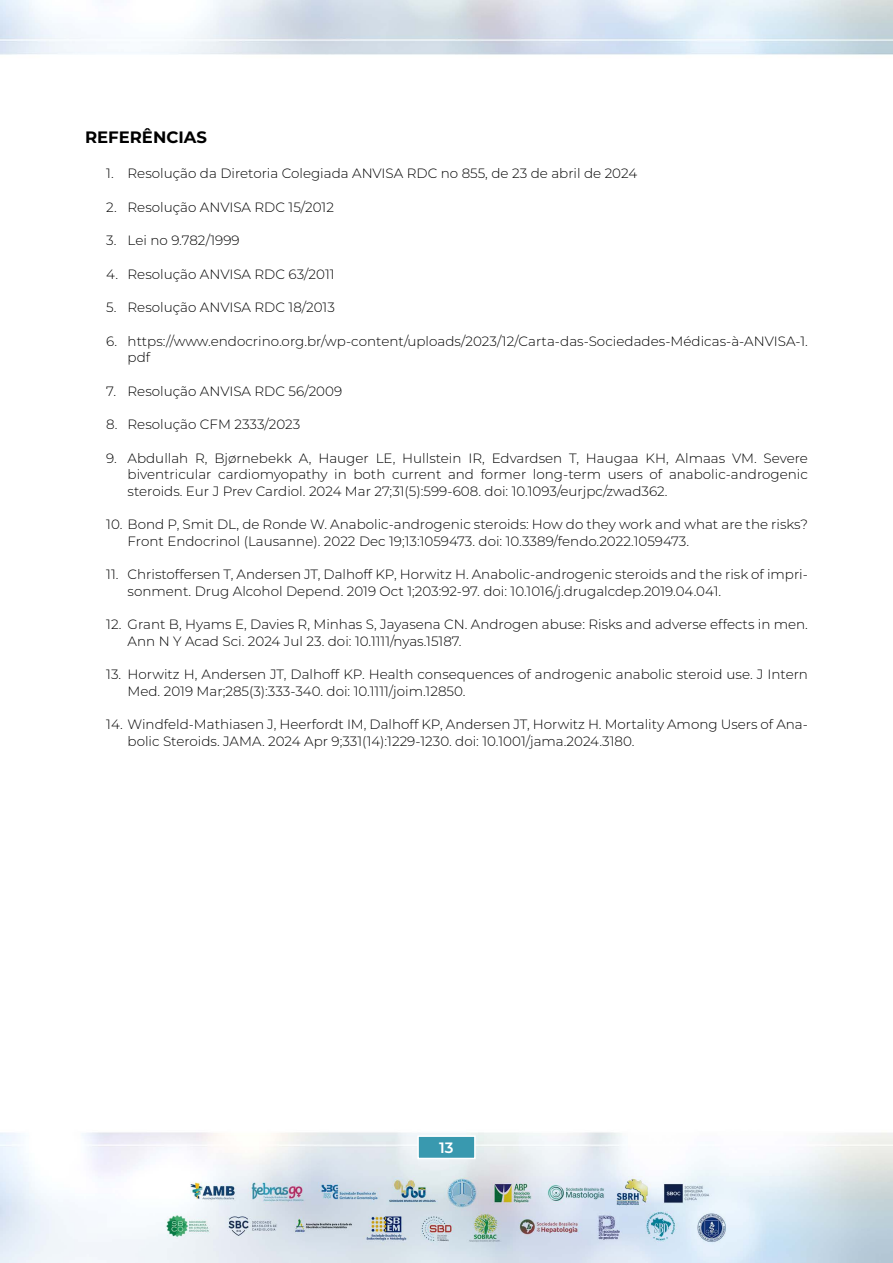
<style>
.page{position:relative;width:893px;height:1263px;background:#fff}
.page>*{position:absolute;margin:0;border:0;box-sizing:border-box;transform-origin:0 0}
.t1{font:700 16.5px "Montserrat";color:#000}
.t2{font:600 15px "Montserrat";color:#fff}
.t3{font:300 13.5px/16.5px "Montserrat";color:#000}
</style>
<div class="page">
<img style="left:0;top:0;width:893px;height:1263px">
<div style="left:418px;top:1136px;width:57px;height:22px;background:#3999af"></div>
<div style="left:417px;top:1135px;width:59px;height:24px;border:2px solid #fff"></div>
<p class="t1" style="left:85px;top:125px;width:124px">REFERÊNCIAS</p>
<p class="t3" style="left:106px;top:165px;width:532px">1. Resolução da Diretoria Colegiada ANVISA RDC no 855, de 23 de abril de 2024</p>
<p class="t3" style="left:106px;top:198px;width:229px">2. Resolução ANVISA RDC 15/2012</p>
<p class="t3" style="left:106px;top:232px;width:135px">3. Lei no 9.782/1999</p>
<p class="t3" style="left:106px;top:265px;width:230px">4. Resolução ANVISA RDC 63/2011</p>
<p class="t3" style="left:106px;top:299px;width:230px">5. Resolução ANVISA RDC 18/2013</p>
<p class="t3" style="left:128px;top:332px;width:682px;text-indent:-21px">6. https://www.endocrino.org.br/wp-content/uploads/2023/12/Carta-das-Sociedades-Médicas-à-ANVISA-1. pdf</p>
<p class="t3" style="left:106px;top:382px;width:237px">7. Resolução ANVISA RDC 56/2009</p>
<p class="t3" style="left:106px;top:416px;width:196px">8. Resolução CFM 2333/2023</p>
<p class="t3" style="left:128px;top:449px;width:682px;text-align:justify;text-indent:-21px">9. Abdullah R, Bjørnebekk A, Hauger LE, Hullstein IR, Edvardsen T, Haugaa KH, Almaas VM. Severe biventricular cardiomyopathy in both current and former long-term users of anabolic-androgenic steroids. Eur J Prev Cardiol. 2024 Mar 27;31(5):599-608. doi: 10.1093/eurjpc/zwad362.</p>
<p class="t3" style="left:128px;top:516px;width:682px;text-indent:-21px">10. Bond P, Smit DL, de Ronde W. Anabolic-androgenic steroids: How do they work and what are the risks?<br>Front Endocrinol (Lausanne). 2022 Dec 19;13:1059473. doi: 10.3389/fendo.2022.1059473.</p>
<p class="t3" style="left:128px;top:566px;width:682px;text-indent:-21px">11. Christoffersen T, Andersen JT, Dalhoff KP, Horwitz H. Anabolic-androgenic steroids and the risk of impri&shy;sonment. Drug Alcohol Depend. 2019 Oct 1;203:92-97. doi: 10.1016/j.drugalcdep.2019.04.041.</p>
<p class="t3" style="left:128px;top:616px;width:682px;text-indent:-21px">12. Grant B, Hyams E, Davies R, Minhas S, Jayasena CN. Androgen abuse: Risks and adverse effects in men.<br>Ann N Y Acad Sci. 2024 Jul 23. doi: 10.1111/nyas.15187.</p>
<p class="t3" style="left:128px;top:666px;width:682px;text-indent:-21px">13. Horwitz H, Andersen JT, Dalhoff KP. Health consequences of androgenic anabolic steroid use. J Intern<br>Med. 2019 Mar;285(3):333-340. doi: 10.1111/joim.12850.</p>
<p class="t3" style="left:128px;top:716px;width:682px;text-indent:-21px">14. Windfeld-Mathiasen J, Heerfordt IM, Dalhoff KP, Andersen JT, Horwitz H. Mortality Among Users of Ana&shy;bolic Steroids. JAMA. 2024 Apr 9;331(14):1229-1230. doi: 10.1001/jama.2024.3180.</p>
<p class="t2" style="left:439px;top:1137px;width:16px">13</p>
</div>
